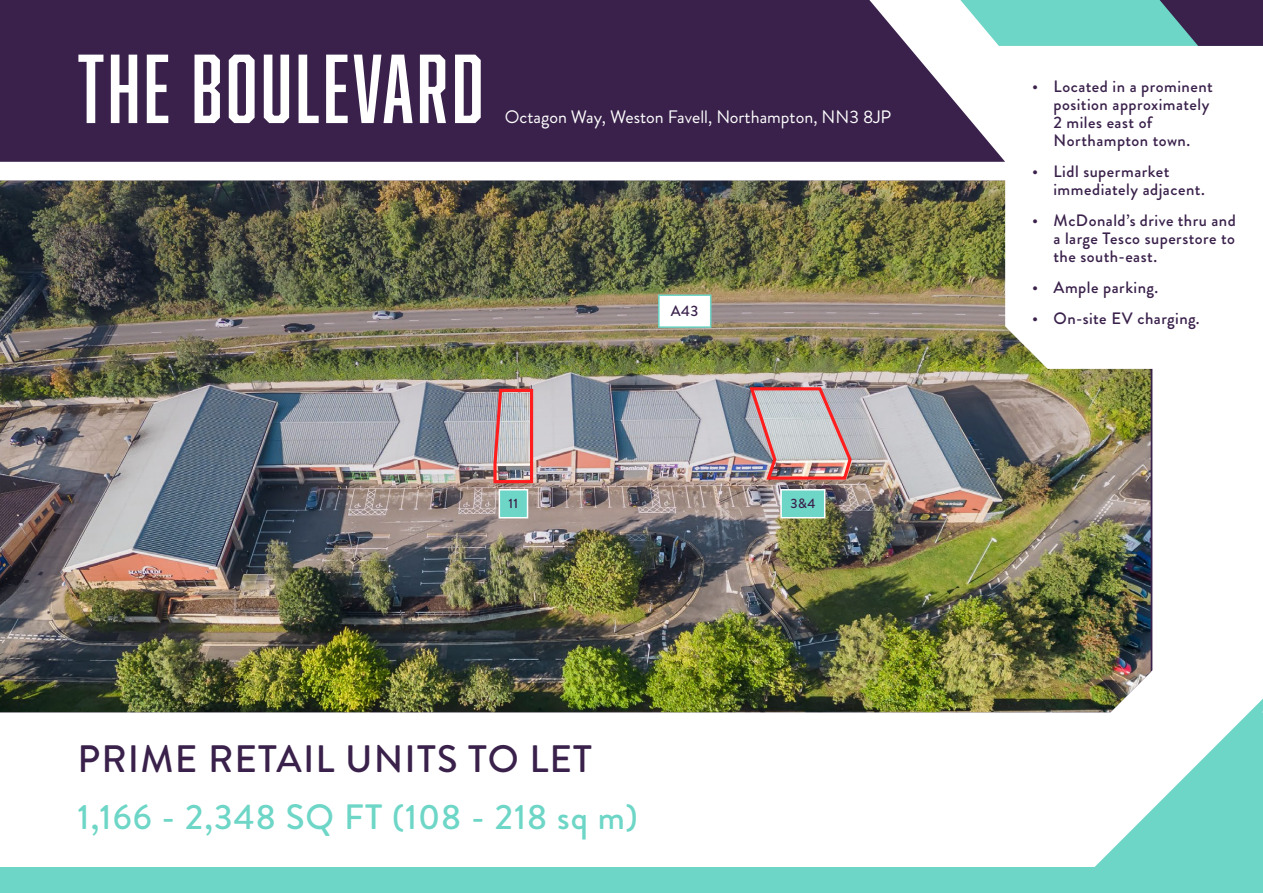
<style>
.page{position:relative;width:1263px;height:893px;background:#fff}
.page>*{position:absolute;margin:0;border:0;box-sizing:border-box;transform-origin:0 0}
.t1{font:90px "Abolition";letter-spacing:.04em;color:#fff}
.t2{font:500 38.25px "Brandon Grotesque";letter-spacing:.03em;color:#3a214b}
.t3{font:500 35.25px "Brandon Grotesque";letter-spacing:.03em;color:#6dd6c7}
.t4{font:18px "Brandon Grotesque";color:#fff}
.t5{font:500 16.5px/18px "Brandon Grotesque";letter-spacing:.03em;color:#3a214b}
.t6{font:500 15px "Brandon Grotesque";color:#3a214b}
.t7{font:500 13.5px "Brandon Grotesque";color:#3a214b}
</style>
<div class="page">
<img style="left:0;top:181px;width:1152px;height:531px">
<svg style="left:1005px;top:0;width:258px;height:46px;background:#5c9b9e"></svg>
<svg style="left:0;top:0;width:1005px;height:162px;background:#462f56"></svg>
<img style="left:977px;top:585px;width:176px;height:128px">
<svg style="left:1009px;top:617px;width:254px;height:250px"></svg>
<div style="left:0;top:867px;width:1263px;height:26px;background:#6dd6c7"></div>
<svg style="left:1005px;top:180px;width:148px;height:189px"></svg>
<img style="left:492px;top:387px;width:43px;height:98px">
<img style="left:748px;top:385px;width:105px;height:96px">
<div style="left:659px;top:295px;width:52px;height:32px;background:#fff"></div>
<div style="left:658px;top:294px;width:53px;height:34px;border:2px solid #6dd6c7"></div>
<div style="left:499px;top:490px;width:28px;height:28px;background:#6dd6c7"></div>
<div style="left:499px;top:489px;width:29px;height:29px;border:2px solid #fff"></div>
<div style="left:781px;top:490px;width:44px;height:28px;background:#6dd6c7"></div>
<div style="left:780px;top:489px;width:45px;height:29px;border:2px solid #fff"></div>
<h1 class="t1" style="left:78px;top:37px;width:407px">THE BOULEVARD</h1>
<p class="t4" style="left:505px;top:104px;width:388px">Octagon Way, Weston Favell, Northampton, NN3 8JP</p>
<p class="t6" style="left:671px;top:301px;width:29px">A43</p>
<p class="t7" style="left:509px;top:494px;width:11px">11</p>
<p class="t7" style="left:790px;top:494px;width:27px">3&amp;4</p>
<h2 class="t2" style="left:78px;top:732px;width:516px">PRIME RETAIL UNITS TO LET</h2>
<h3 class="t3" style="left:78px;top:792px;width:562px">1,166 - 2,348 SQ FT (108 - 218 sq m)</h3>
<p class="t5" style="left:1053px;top:78px;width:161px;text-indent:-21px">• Located in a prominent position approximately<br>2 miles east of<br>Northampton town.</p>
<p class="t5" style="left:1053px;top:163px;width:153px;text-indent:-21px">• Lidl supermarket immediately adjacent.</p>
<p class="t5" style="left:1053px;top:212px;width:184px;text-align:justify;text-indent:-21px">• McDonald’s drive thru and a large Tesco superstore to the south-east.</p>
<p class="t5" style="left:1032px;top:278px;width:127px">• Ample parking.</p>
<p class="t5" style="left:1032px;top:309px;width:169px">• On-site EV charging.</p>
</div>
